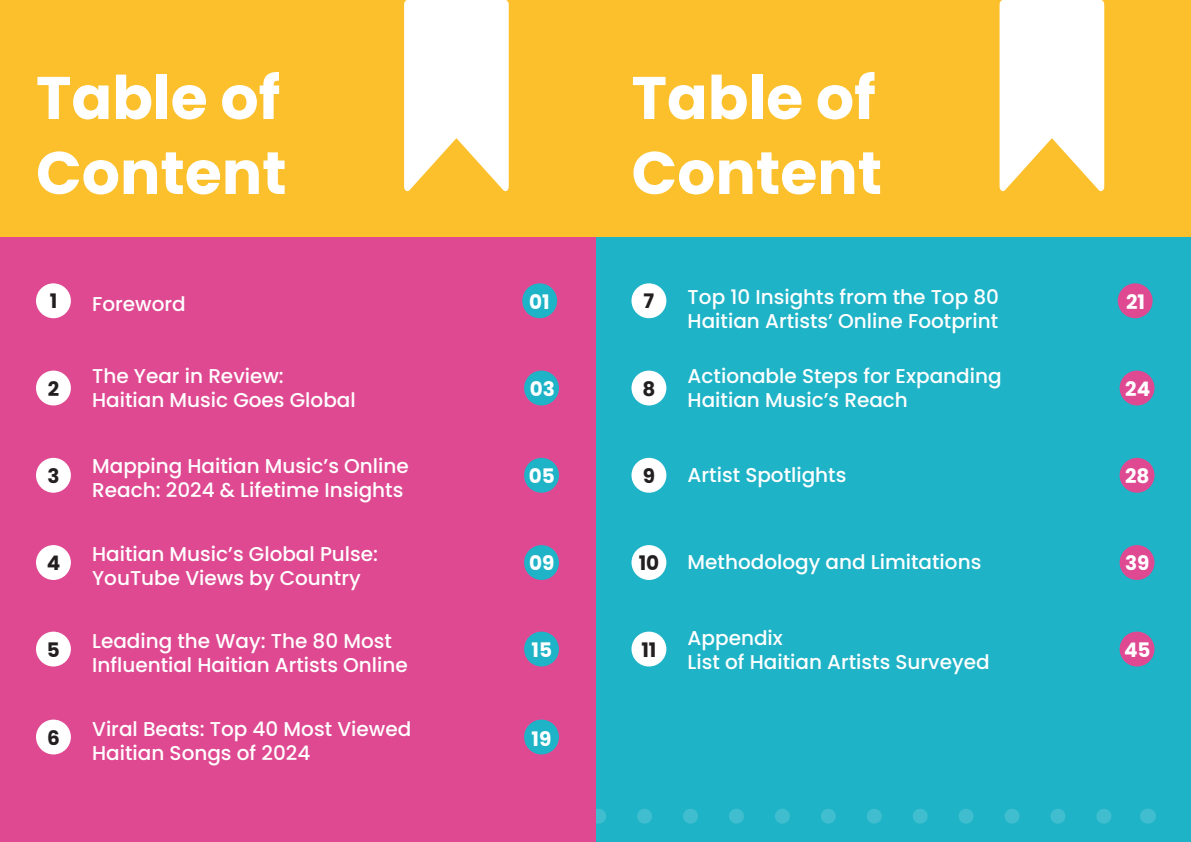
<style>
.page{position:relative;width:1191px;height:842px;background:#fff}
.page>*{position:absolute;margin:0;border:0;box-sizing:border-box;transform-origin:0 0}
.Cover_H1{font:700 60px/75px "Poppins";color:#fff}
.Cover_H1-2{font:500 20px/24px "Poppins";color:#fff}
.Cover_H1-3{font:700 20px "Poppins";color:#fff}
.Cover_H1-4{font:700 20px "Poppins";color:#231f20}
</style>
<div class="page">
<div style="left:595px;top:0;width:596px;height:842px;background:#1fb3c7"></div>
<div style="left:631px;top:283px;width:35px;height:35px;background:#fff;border-radius:50%"></div>
<div style="left:1117px;top:283px;width:35px;height:35px;background:#df4991;border-radius:50%"></div>
<div style="left:631px;top:371px;width:35px;height:34px;background:#fff;border-radius:50%"></div>
<div style="left:1119px;top:371px;width:35px;height:34px;background:#df4991;border-radius:50%"></div>
<div style="left:631px;top:458px;width:35px;height:35px;background:#fff;border-radius:50%"></div>
<div style="left:1119px;top:458px;width:35px;height:35px;background:#df4991;border-radius:50%"></div>
<div style="left:631px;top:545px;width:35px;height:35px;background:#fff;border-radius:50%"></div>
<div style="left:1119px;top:545px;width:35px;height:35px;background:#df4991;border-radius:50%"></div>
<div style="left:631px;top:632px;width:35px;height:34px;background:#fff;border-radius:50%"></div>
<div style="left:1119px;top:632px;width:35px;height:34px;background:#df4991;border-radius:50%"></div>
<svg style="left:595px;top:809px;width:517px;height:15px"></svg>
<svg style="left:1147px;top:809px;width:1px;height:15px"></svg>
<div style="left:0;top:0;width:595px;height:842px;background:#df4991"></div>
<div style="left:36px;top:283px;width:35px;height:35px;background:#fff;border-radius:50%"></div>
<div style="left:522px;top:283px;width:35px;height:35px;background:#1fb3c7;border-radius:50%"></div>
<div style="left:36px;top:371px;width:35px;height:34px;background:#fff;border-radius:50%"></div>
<div style="left:524px;top:371px;width:35px;height:34px;background:#1fb3c7;border-radius:50%"></div>
<div style="left:36px;top:458px;width:35px;height:35px;background:#fff;border-radius:50%"></div>
<div style="left:524px;top:458px;width:35px;height:35px;background:#1fb3c7;border-radius:50%"></div>
<div style="left:36px;top:545px;width:35px;height:35px;background:#fff;border-radius:50%"></div>
<div style="left:524px;top:545px;width:35px;height:35px;background:#1fb3c7;border-radius:50%"></div>
<div style="left:36px;top:632px;width:35px;height:34px;background:#fff;border-radius:50%"></div>
<div style="left:524px;top:632px;width:35px;height:34px;background:#1fb3c7;border-radius:50%"></div>
<div style="left:36px;top:720px;width:35px;height:34px;background:#fff;border-radius:50%"></div>
<div style="left:524px;top:720px;width:35px;height:34px;background:#1fb3c7;border-radius:50%"></div>
<div style="left:0;top:0;width:1191px;height:237px;background:#fbc02b"></div>
<svg style="left:404px;top:0;width:105px;height:191px;background:#fef6e3"></svg>
<svg style="left:999px;top:0;width:105px;height:191px;background:#fef5de"></svg>
<p class="Cover_H1" style="left:36px;top:61px;width:252px">Table of<br>Content</p>
<p class="Cover_H1" style="left:631px;top:61px;width:252px">Table of<br>Content</p>
<p class="Cover_H1-4" style="left:50px;top:289px;width:9px">1</p>
<p class="Cover_H1-2" style="left:92px;top:292px;width:95px">Foreword</p>
<p class="Cover_H1-3" style="left:529px;top:291px;width:22px">01</p>
<p class="Cover_H1-4" style="left:643px;top:289px;width:12px">7</p>
<p class="Cover_H1-2" style="left:687px;top:285px;width:313px">Top 10 Insights from the Top 80<br>Haitian Artists’ Online Footprint</p>
<p class="Cover_H1-4" style="left:48px;top:377px;width:13px">2</p>
<p class="Cover_H1-2" style="left:92px;top:365px;width:193px">The Year in Review:</p>
<p class="Cover_H1-2" style="left:92px;top:389px;width:265px">Haitian Music Goes Global</p>
<p class="Cover_H1-3" style="left:529px;top:378px;width:27px">03</p>
<p class="Cover_H1-4" style="left:642px;top:377px;width:14px">8</p>
<p class="Cover_H1-2" style="left:687px;top:365px;width:315px">Actionable Steps for Expanding<br>Haitian Music’s Reach</p>
<p class="Cover_H1-4" style="left:47px;top:464px;width:14px">3</p>
<p class="Cover_H1-2" style="left:92px;top:454px;width:318px">Mapping Haitian Music’s Online<br>Reach: 2024 &amp; Lifetime Insights</p>
<p class="Cover_H1-3" style="left:529px;top:464px;width:28px">05</p>
<p class="Cover_H1-4" style="left:643px;top:464px;width:14px">9</p>
<p class="Cover_H1-2" style="left:687px;top:463px;width:160px">Artist Spotlights</p>
<p class="Cover_H1-4" style="left:47px;top:552px;width:15px">4</p>
<p class="Cover_H1-2" style="left:92px;top:542px;width:287px">Haitian Music’s Global Pulse:<br>YouTube Views by Country</p>
<p class="Cover_H1-3" style="left:529px;top:552px;width:27px">09</p>
<p class="Cover_H1-4" style="left:638px;top:552px;width:22px">10</p>
<p class="Cover_H1-2" style="left:687px;top:550px;width:295px">Methodology and Limitations</p>
<p class="Cover_H1-4" style="left:47px;top:639px;width:14px">5</p>
<p class="Cover_H1-2" style="left:92px;top:629px;width:317px">Leading the Way: The 80 Most<br>Influential Haitian Artists Online</p>
<p class="Cover_H1-3" style="left:531px;top:638px;width:22px">15</p>
<p class="Cover_H1-4" style="left:641px;top:639px;width:17px">11</p>
<p class="Cover_H1-2" style="left:687px;top:626px;width:303px">Appendix<br>List of Haitian Artists Surveyed</p>
<p class="Cover_H1-4" style="left:47px;top:727px;width:14px">6</p>
<p class="Cover_H1-2" style="left:92px;top:717px;width:320px">Viral Beats: Top 40 Most Viewed<br>Haitian Songs of 2024</p>
<p class="Cover_H1-3" style="left:531px;top:727px;width:21px">19</p>
<p class="Cover_H1-3" style="left:1126px;top:291px;width:20px">21</p>
<p class="Cover_H1-3" style="left:1125px;top:378px;width:26px">24</p>
<p class="Cover_H1-3" style="left:1125px;top:464px;width:26px">28</p>
<p class="Cover_H1-3" style="left:1125px;top:552px;width:26px">39</p>
<p class="Cover_H1-3" style="left:1124px;top:638px;width:28px">45</p>
</div>
